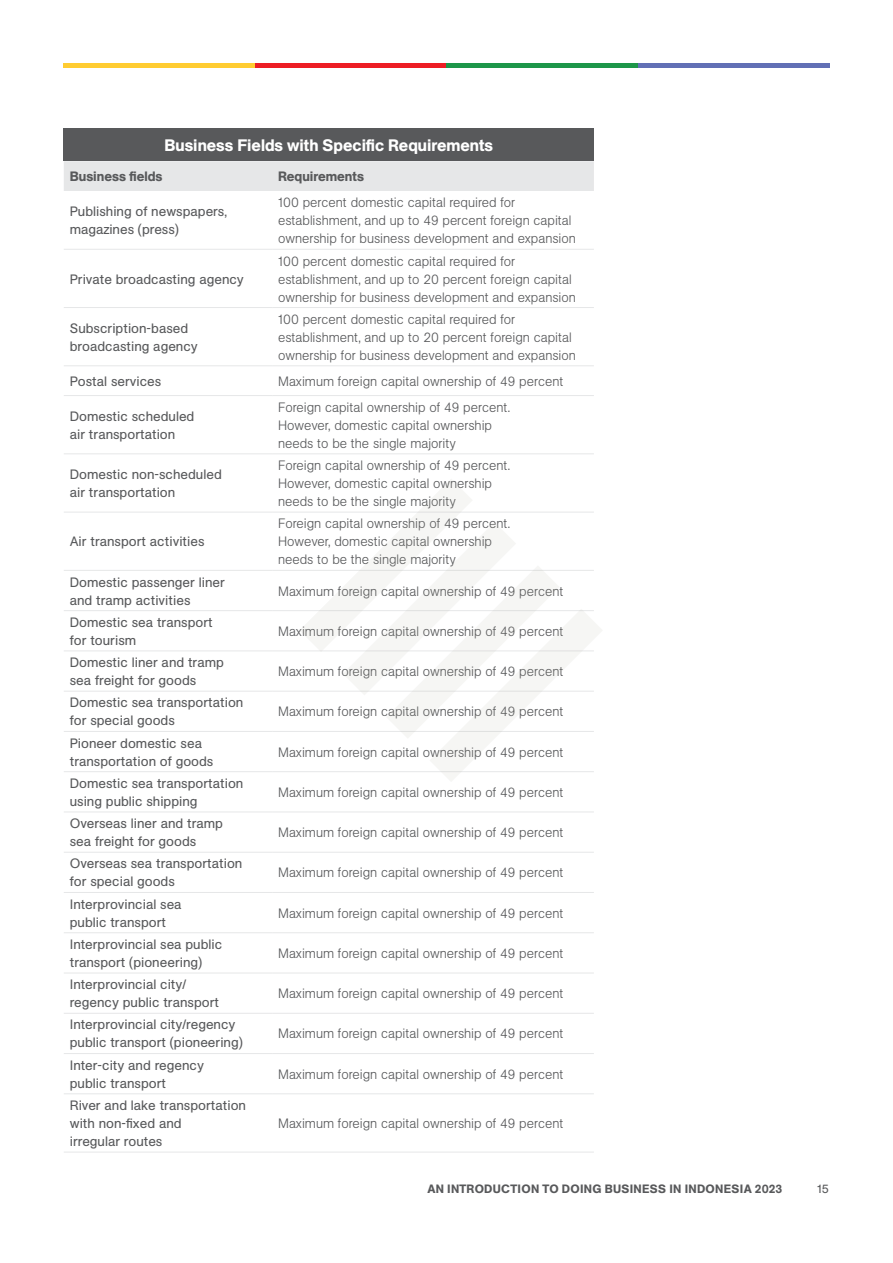
<style>
.page{position:relative;width:893px;height:1263px;background:#fff}
.page>*{position:absolute;margin:0;border:0;box-sizing:border-box;transform-origin:0 0}
.t1{font:500 16.5px "Unlimited Sans";color:#fff}
.t2{font:300 13.5px/18px "Unlimited Sans";color:#58595b}
.t3{font:13.5px/18px "Unlimited Sans";color:#58595b}
.t4{font:500 13.5px "Unlimited Sans";color:#58595b}
.t5{font:500 12px "Unlimited Sans";letter-spacing:.025em;color:#58595b}
.t6{font:12px "Unlimited Sans";color:#58595b}
</style>
<div class="page">
<hr style="left:64px;top:64px;width:191px;height:4px;background:#ffcc31">
<hr style="left:255px;top:64px;width:191px;height:4px;background:#ed1d24">
<hr style="left:446px;top:64px;width:192px;height:4px;background:#1d9649">
<hr style="left:638px;top:64px;width:191px;height:4px;background:#6270b5">
<div style="left:64px;top:128px;width:530px;height:33px;background:#58595b"></div>
<div style="left:64px;top:161px;width:530px;height:30px;background:#e6e7e8"></div>
<hr style="left:64px;top:249px;width:208px;height:1px;background:#e6e7e8">
<hr style="left:272px;top:249px;width:322px;height:1px;background:#e6e7e8">
<hr style="left:64px;top:307px;width:208px;height:1px;background:#e6e7e8">
<hr style="left:272px;top:307px;width:322px;height:1px;background:#e6e7e8">
<hr style="left:64px;top:365px;width:208px;height:1px;background:#e6e7e8">
<hr style="left:272px;top:365px;width:322px;height:1px;background:#e6e7e8">
<hr style="left:64px;top:395px;width:208px;height:1px;background:#e6e7e8">
<hr style="left:272px;top:395px;width:322px;height:1px;background:#e6e7e8">
<hr style="left:64px;top:453px;width:208px;height:1px;background:#e6e7e8">
<hr style="left:272px;top:453px;width:322px;height:1px;background:#e6e7e8">
<hr style="left:64px;top:512px;width:208px;height:1px;background:#e6e7e8">
<hr style="left:272px;top:512px;width:322px;height:1px;background:#e6e7e8">
<hr style="left:64px;top:570px;width:208px;height:1px;background:#e6e7e8">
<hr style="left:272px;top:570px;width:322px;height:1px;background:#e6e7e8">
<hr style="left:64px;top:610px;width:208px;height:1px;background:#e6e7e8">
<hr style="left:272px;top:610px;width:322px;height:1px;background:#e6e7e8">
<hr style="left:64px;top:650px;width:208px;height:1px;background:#e6e7e8">
<hr style="left:272px;top:650px;width:322px;height:1px;background:#e6e7e8">
<hr style="left:64px;top:691px;width:208px;height:1px;background:#e6e7e8">
<hr style="left:272px;top:691px;width:322px;height:1px;background:#e6e7e8">
<hr style="left:64px;top:731px;width:208px;height:1px;background:#e6e7e8">
<hr style="left:272px;top:731px;width:322px;height:1px;background:#e6e7e8">
<hr style="left:64px;top:771px;width:208px;height:1px;background:#e6e7e8">
<hr style="left:272px;top:771px;width:322px;height:1px;background:#e6e7e8">
<hr style="left:64px;top:811px;width:208px;height:1px;background:#e6e7e8">
<hr style="left:272px;top:811px;width:322px;height:1px;background:#e6e7e8">
<hr style="left:64px;top:852px;width:208px;height:1px;background:#e6e7e8">
<hr style="left:272px;top:852px;width:322px;height:1px;background:#e6e7e8">
<hr style="left:64px;top:892px;width:208px;height:1px;background:#e6e7e8">
<hr style="left:272px;top:892px;width:322px;height:1px;background:#e6e7e8">
<hr style="left:64px;top:932px;width:208px;height:1px;background:#e6e7e8">
<hr style="left:272px;top:932px;width:322px;height:1px;background:#e6e7e8">
<hr style="left:64px;top:973px;width:208px;height:1px;background:#e6e7e8">
<hr style="left:272px;top:973px;width:322px;height:1px;background:#e6e7e8">
<hr style="left:64px;top:1013px;width:208px;height:1px;background:#e6e7e8">
<hr style="left:272px;top:1013px;width:322px;height:1px;background:#e6e7e8">
<hr style="left:64px;top:1053px;width:208px;height:1px;background:#e6e7e8">
<hr style="left:272px;top:1053px;width:322px;height:1px;background:#e6e7e8">
<hr style="left:64px;top:1093px;width:208px;height:1px;background:#e6e7e8">
<hr style="left:272px;top:1093px;width:322px;height:1px;background:#e6e7e8">
<hr style="left:64px;top:1152px;width:208px;height:1px;background:#e6e7e8">
<hr style="left:272px;top:1152px;width:322px;height:1px;background:#e6e7e8">
<svg style="left:299px;top:480px;width:303px;height:301px"></svg>
<p class="t1" style="left:165px;top:133px;width:330px">Business Fields with Specific Requirements</p>
<p class="t4" style="left:70px;top:166px;width:94px">Business fields</p>
<p class="t4" style="left:278px;top:166px;width:87px">Requirements</p>
<p class="t3" style="left:70px;top:202px;width:159px">Publishing of newspapers, magazines (press)</p>
<p class="t2" style="left:278px;top:193px;width:299px">100 percent domestic capital required for establishment, and up to 49 percent foreign capital ownership for business development and expansion</p>
<p class="t3" style="left:70px;top:269px;width:176px">Private broadcasting agency</p>
<p class="t2" style="left:278px;top:251px;width:299px">100 percent domestic capital required for establishment, and up to 20 percent foreign capital ownership for business development and expansion</p>
<p class="t3" style="left:70px;top:319px;width:130px">Subscription-based broadcasting agency</p>
<p class="t2" style="left:278px;top:310px;width:299px">100 percent domestic capital required for establishment, and up to 20 percent foreign capital ownership for business development and expansion</p>
<p class="t3" style="left:70px;top:372px;width:93px">Postal services</p>
<p class="t2" style="left:278px;top:372px;width:287px">Maximum foreign capital ownership of 49 percent</p>
<p class="t3" style="left:70px;top:407px;width:126px">Domestic scheduled air transportation</p>
<p class="t2" style="left:278px;top:398px;width:233px">Foreign capital ownership of 49 percent.<br>However, domestic capital ownership needs to be the single majority</p>
<p class="t3" style="left:70px;top:465px;width:154px">Domestic non-scheduled air transportation</p>
<p class="t2" style="left:278px;top:456px;width:233px">Foreign capital ownership of 49 percent.<br>However, domestic capital ownership needs to be the single majority</p>
<p class="t3" style="left:70px;top:532px;width:136px">Air transport activities</p>
<p class="t2" style="left:278px;top:514px;width:233px">Foreign capital ownership of 49 percent.<br>However, domestic capital ownership needs to be the single majority</p>
<p class="t3" style="left:70px;top:572px;width:157px">Domestic passenger liner and tramp activities</p>
<p class="t2" style="left:278px;top:581px;width:287px">Maximum foreign capital ownership of 49 percent</p>
<p class="t3" style="left:70px;top:613px;width:144px">Domestic sea transport for tourism</p>
<p class="t2" style="left:278px;top:622px;width:287px">Maximum foreign capital ownership of 49 percent</p>
<p class="t3" style="left:70px;top:653px;width:156px">Domestic liner and tramp sea freight for goods</p>
<p class="t2" style="left:278px;top:662px;width:287px">Maximum foreign capital ownership of 49 percent</p>
<p class="t3" style="left:70px;top:693px;width:175px">Domestic sea transportation for special goods</p>
<p class="t2" style="left:278px;top:702px;width:287px">Maximum foreign capital ownership of 49 percent</p>
<p class="t3" style="left:70px;top:733px;width:145px">Pioneer domestic sea transportation of goods</p>
<p class="t2" style="left:278px;top:742px;width:287px">Maximum foreign capital ownership of 49 percent</p>
<p class="t3" style="left:70px;top:774px;width:175px">Domestic sea transportation using public shipping</p>
<p class="t2" style="left:278px;top:783px;width:287px">Maximum foreign capital ownership of 49 percent</p>
<p class="t3" style="left:70px;top:814px;width:155px">Overseas liner and tramp sea freight for goods</p>
<p class="t2" style="left:278px;top:823px;width:287px">Maximum foreign capital ownership of 49 percent</p>
<p class="t3" style="left:70px;top:854px;width:174px">Overseas sea transportation for special goods</p>
<p class="t2" style="left:278px;top:863px;width:287px">Maximum foreign capital ownership of 49 percent</p>
<p class="t3" style="left:70px;top:894px;width:113px">Interprovincial sea public transport</p>
<p class="t2" style="left:278px;top:903px;width:287px">Maximum foreign capital ownership of 49 percent</p>
<p class="t3" style="left:70px;top:935px;width:154px">Interprovincial sea public transport (pioneering)</p>
<p class="t2" style="left:278px;top:944px;width:287px">Maximum foreign capital ownership of 49 percent</p>
<p class="t3" style="left:70px;top:975px;width:151px">Interprovincial city/ regency public transport</p>
<p class="t2" style="left:278px;top:984px;width:287px">Maximum foreign capital ownership of 49 percent</p>
<p class="t3" style="left:70px;top:1015px;width:174px">Interprovincial city/regency public transport (pioneering)</p>
<p class="t2" style="left:278px;top:1024px;width:287px">Maximum foreign capital ownership of 49 percent</p>
<p class="t3" style="left:70px;top:1055px;width:136px">Inter-city and regency public transport</p>
<p class="t2" style="left:278px;top:1064px;width:287px">Maximum foreign capital ownership of 49 percent</p>
<p class="t3" style="left:70px;top:1096px;width:178px">River and lake transportation with non-fixed and<br>irregular routes</p>
<p class="t2" style="left:278px;top:1114px;width:287px">Maximum foreign capital ownership of 49 percent</p>
<p class="t5" style="left:427px;top:1180px;width:357px">AN INTRODUCTION TO DOING BUSINESS IN INDONESIA 2023</p>
<p class="t6" style="left:817px;top:1180px;width:14px">15</p>
</div>
